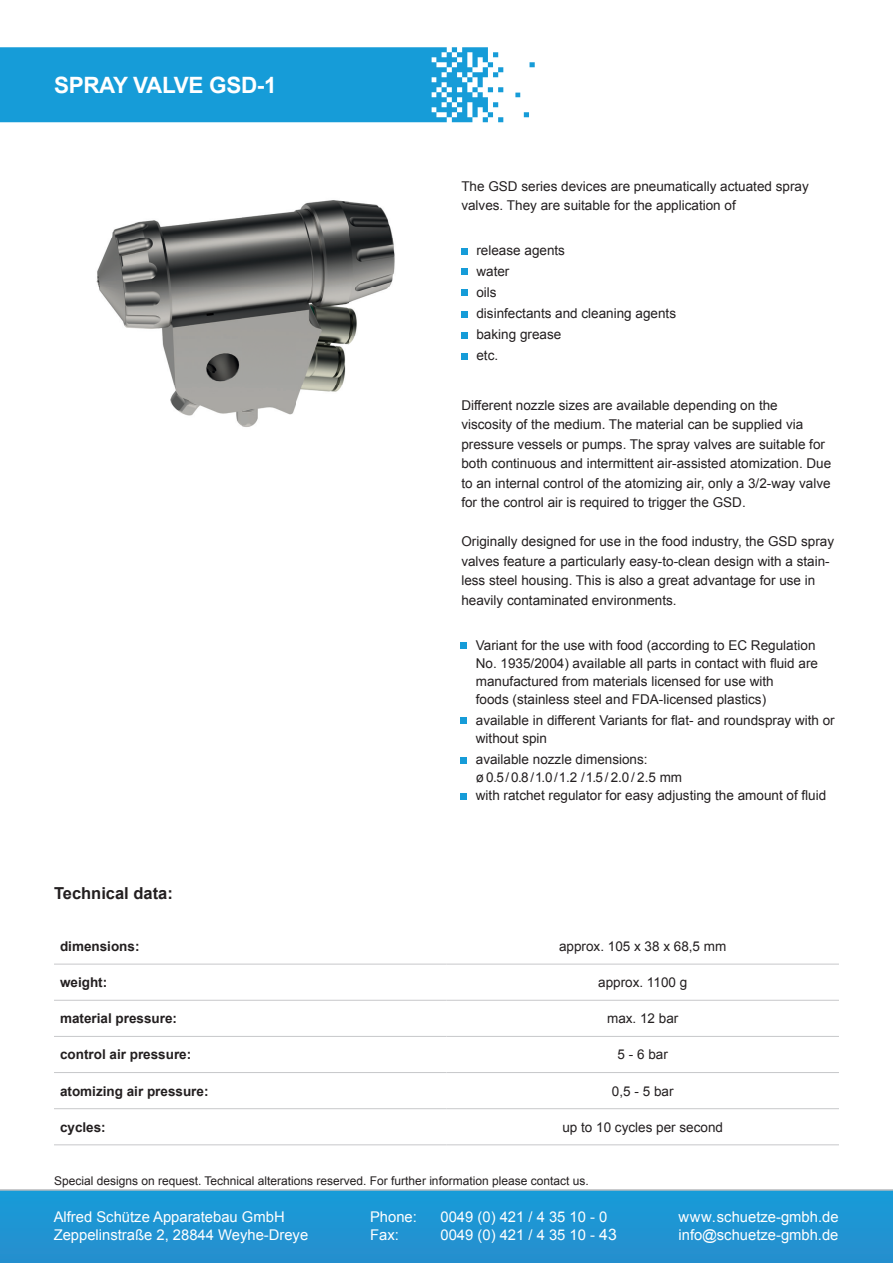
<style>
.page{position:relative;width:893px;height:1263px;background:#fff}
.page>*{position:absolute;margin:0;border:0;box-sizing:border-box;transform-origin:0 0}
.t1{font:700 22.5px "Arial";letter-spacing:-.015em;color:#fff}
.t2{font:700 16.5px "Arial";color:#231f20}
.t3{font:14.85px/18px "Arial";color:#fff}
.t4{font:13.5px/19.5px "Arial";color:#231f20}
.t5{font:700 13.5px "Arial";color:#231f20}
.t6{font:12px "Arial";color:#231f20}
.s1{font-size:15.75px}
</style>
<div class="page">
<svg style="left:0;top:47px;width:535px;height:75px"></svg>
<img style="left:96px;top:200px;width:299px;height:227px">
<div style="left:0;top:1191px;width:893px;height:72px;background:#1f95d3"></div>
<hr style="left:0;top:1189px;width:893px;height:2px;background:#bcbdc0">
<svg style="left:461px;top:248px;width:6px;height:6px"></svg>
<svg style="left:461px;top:642px;width:6px;height:6px"></svg>
<svg style="left:461px;top:289px;width:6px;height:6px"></svg>
<svg style="left:461px;top:718px;width:6px;height:6px"></svg>
<svg style="left:461px;top:311px;width:6px;height:6px"></svg>
<svg style="left:461px;top:757px;width:6px;height:6px"></svg>
<svg style="left:461px;top:333px;width:6px;height:6px"></svg>
<svg style="left:461px;top:354px;width:6px;height:6px"></svg>
<svg style="left:461px;top:793px;width:6px;height:6px"></svg>
<svg style="left:461px;top:269px;width:6px;height:6px"></svg>
<hr style="left:54px;top:964px;width:392px;height:1px;background:#c7c8ca">
<hr style="left:446px;top:964px;width:393px;height:1px;background:#c7c8ca">
<hr style="left:54px;top:1000px;width:392px;height:1px;background:#c7c8ca">
<hr style="left:446px;top:1000px;width:393px;height:1px;background:#c7c8ca">
<hr style="left:54px;top:1036px;width:392px;height:1px;background:#c7c8ca">
<hr style="left:446px;top:1036px;width:393px;height:1px;background:#c7c8ca">
<hr style="left:54px;top:1072px;width:392px;height:1px;background:#c7c8ca">
<hr style="left:446px;top:1072px;width:393px;height:1px;background:#c7c8ca">
<hr style="left:54px;top:1108px;width:392px;height:1px;background:#c7c8ca">
<hr style="left:446px;top:1108px;width:393px;height:1px;background:#c7c8ca">
<hr style="left:54px;top:1144px;width:392px;height:1px;background:#c7c8ca">
<hr style="left:446px;top:1144px;width:393px;height:1px;background:#c7c8ca">
<h1 class="t1" style="left:54px;top:70px;width:224px">SPRAY VALVE GSD-1</h1>
<p class="t2" style="left:54px;top:882px;width:120px">Technical data:</p>
<p class="t4" style="left:461px;top:176px;width:349px">The GSD series devices are pneumatically actuated spray valves. They are suitable for the application of</p>
<p class="t4" style="left:476px;top:240px;width:201px;line-height:21px">release agents<br>water<br>oils<br>disinfectants and cleaning agents baking grease<br>etc.</p>
<p class="t4" style="left:461px;top:395px;width:371px">Different nozzle sizes are available depending on the viscosity of the medium. The material can be supplied via pressure vessels or pumps. The spray valves are suitable for both continuous and intermittent air-assisted atomization. Due to an internal control of the atomizing air, only a 3/2-way valve for the control air is required to trigger the GSD.</p>
<p class="t4" style="left:461px;top:532px;width:374px">Originally designed for use in the food industry, the GSD spray valves feature a particularly easy-to-clean design with a stain&shy;less steel housing. This is also a great advantage for use in heavily contaminated environments.</p>
<p class="t4" style="left:476px;top:636px;width:344px;line-height:18px">Variant for the use with food (according to EC Regulation No. 1935/2004) available all parts in contact with fluid are manufactured from materials licensed for use with<br>foods (stainless steel and FDA-licensed plastics)</p>
<p class="t4" style="left:476px;top:711px;width:360px;line-height:18px">available in different Variants for flat- and roundspray with or without spin</p>
<p class="t4" style="left:476px;top:750px;width:352px;line-height:18px">available nozzle dimensions:<br>ø 0.5 / 0.8 / 1.0 / 1.2 / 1.5 / 2.0 / 2.5 mm<br>with ratchet regulator for easy adjusting the amount of fluid</p>
<p class="t5" style="left:60px;top:937px;width:81px">dimensions:</p>
<p class="t4" style="left:559px;top:936px;width:169px">approx. 105 x 38 x 68,5 mm</p>
<p class="t5" style="left:60px;top:973px;width:49px">weight:</p>
<p class="t4" style="left:598px;top:973px;width:91px">approx. 1100 g</p>
<p class="t5" style="left:60px;top:1009px;width:119px">material pressure:</p>
<p class="t4" style="left:607px;top:1009px;width:73px">max. 12 bar</p>
<p class="t5" style="left:60px;top:1046px;width:133px">control air pressure:</p>
<p class="t4" style="left:618px;top:1045px;width:52px">5 - 6 bar</p>
<p class="t5" style="left:60px;top:1082px;width:150px">atomizing air pressure:</p>
<p class="t4" style="left:612px;top:1081px;width:63px">0,5 - 5 bar</p>
<p class="t5" style="left:60px;top:1118px;width:47px">cycles:</p>
<p class="t4" style="left:562px;top:1117px;width:162px">up to 10 cycles per second</p>
<p class="t6" style="left:54px;top:1172px;width:536px">Special designs on request. Technical alterations reserved. For further information please contact us.</p>
<p class="t3" style="left:54px;top:1208px;width:256px">Alfred Schütze Apparatebau GmbH<br>Zeppelinstraße 2, 28844 Weyhe-Dreye</p>
<p class="t3" style="left:370px;top:1208px;width:48px">Phone:</p>
<p class="t3" style="left:440px;top:1208px;width:168px">0049 (0) 421 / 4 35 10 - 0</p>
<p class="t3" style="left:370px;top:1226px;width:30px">Fax:</p>
<p class="t3" style="left:440px;top:1226px;width:178px">0049 (0) 421 / 4 35 10 - <span class="s1">43</span></p>
<p class="t3" style="left:679px;top:1208px;width:161px">www.schuetze-gmbh.de info@schuetze-gmbh.de</p>
</div>
